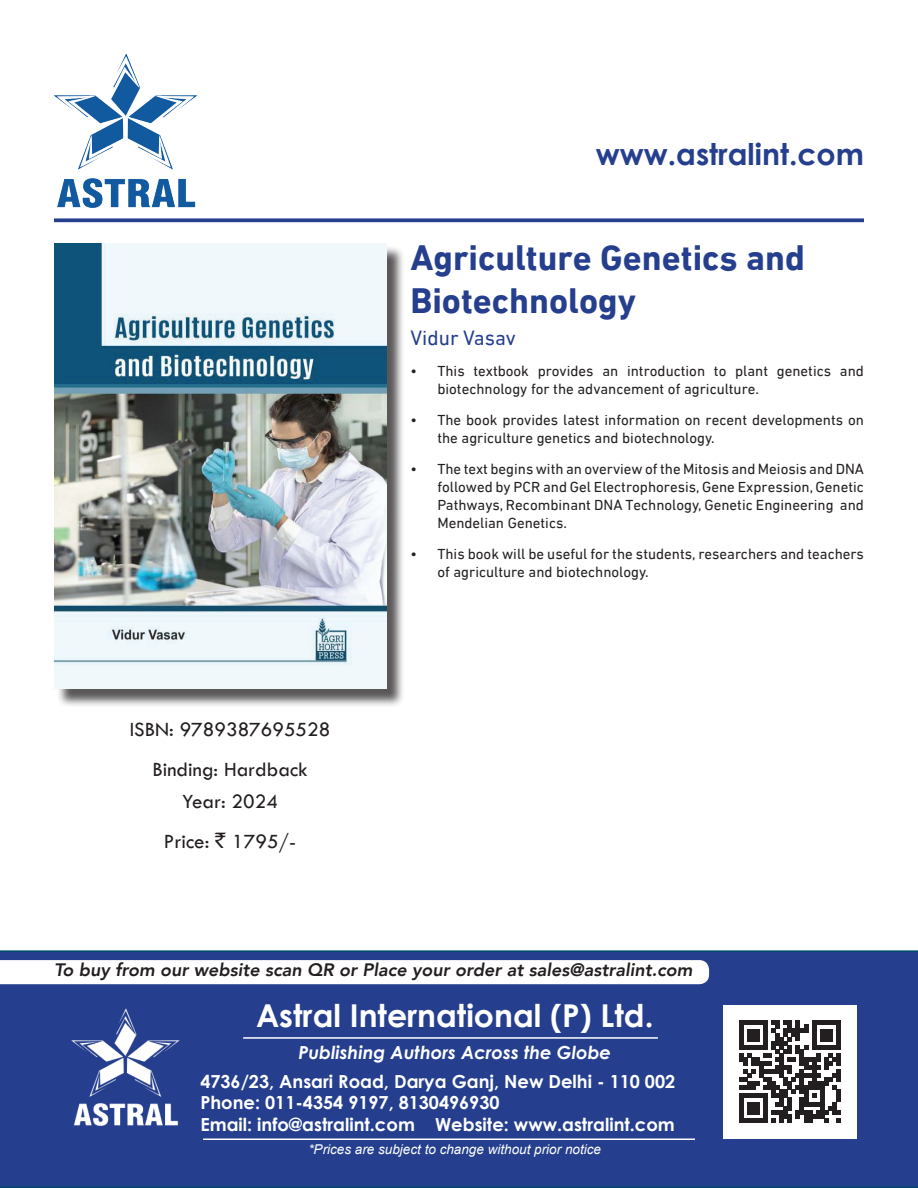
<style>
.page{position:relative;width:918px;height:1188px;background:#fff}
.page>*{position:absolute;margin:0;border:0;box-sizing:border-box;transform-origin:0 0}
.t1{font:700 36px/43.2px "DIN Next LT Arabic";color:#253f8e}
.t2{font:700 31.5px "Century Gothic";color:#fff}
.t3{font:700 30px "Century Gothic";color:#253f8e}
.t4{font:21px/39.9px "Tw Cen";color:#231f20;text-align:center}
.t5{font:21px "DIN Next LT Arabic";color:#253f8e}
.t6{font:700 18px/21.6px "Century Gothic";color:#fff}
.t7{font:italic 800 18px "Avenir LT";color:#231f20}
.t8{font:italic 700 18px "Century Gothic";color:#fff}
.t9{font:15px/18px "DIN Next LT Arabic";color:#231f20}
.t10{font:italic 13.5px "Arial";color:#fff}
.s1{font-family:"Rupee Foradian"}
</style>
<div class="page">
<img style="left:54px;top:54px;width:143px;height:153px">
<svg style="left:54px;top:218px;width:810px;height:4px;background:#3c549a"></svg>
<div style="left:0;top:950px;width:918px;height:238px;background:#253f8e"></div>
<hr style="left:203px;top:1138px;width:492px;height:2px;background:#fff">
<svg style="left:0;top:960px;width:709px;height:24px"></svg>
<img style="left:71px;top:1008px;width:108px;height:118px">
<div style="left:723px;top:1005px;width:134px;height:133px;background:#fff"></div>
<svg style="left:739px;top:1021px;width:102px;height:101px"></svg>
<hr style="left:243px;top:1037px;width:415px;height:2px;background:#fff">
<div style="left:56px;top:245px;width:349px;height:462px;background:#231f20;opacity:.75"></div>
<img style="left:54px;top:243px;width:333px;height:446px">
<h3 class="t3" style="left:596px;top:131px;width:270px">www.astralint.com</h3>
<h3 class="t4" style="left:130px;top:709px;width:202px">ISBN: 9789387695528<br>Binding: Hardback</h3>
<h3 class="t4" style="left:164px;top:781px;width:134px">Year: 2024<br>Price: <span class="s1">`</span> 1795/-</h3>
<h1 class="t1" style="left:410px;top:236px;width:396px">Agriculture Genetics and<br>Biotechnology</h1>
<h3 class="t5" style="left:410px;top:325px;width:107px">Vidur Vasav</h3>
<p class="t9" style="left:437px;top:362px;width:428px;text-indent:-27px">• This textbook provides an introduction to plant genetics and biotechnology for the advancement of agriculture.</p>
<p class="t9" style="left:437px;top:411px;width:428px;text-indent:-27px">• The book provides latest information on recent developments on the agriculture genetics and biotechnology.</p>
<p class="t9" style="left:437px;top:460px;width:428px;text-align:justify;text-indent:-27px">• The text begins with an overview of the Mitosis and Meiosis and DNA followed by PCR and Gel Electrophoresis, Gene Expression, Genetic Pathways, Recombinant DNA Technology, Genetic Engineering and Mendelian Genetics.</p>
<p class="t9" style="left:437px;top:545px;width:428px;text-indent:-27px">• This book will be useful for the students, researchers and teachers of agriculture and biotechnology.</p>
<p class="t7" style="left:54px;top:959px;width:640px">To buy from our website scan QR or Place your order at sales@astralint.com</p>
<h2 class="t2" style="left:256px;top:992px;width:399px">Astral International (P) Ltd.</h2>
<p class="t8" style="left:298px;top:1039px;width:314px">Publishing Authors Across the Globe</p>
<p class="t6" style="left:200px;top:1070px;width:476px">4736/23, Ansari Road, Darya Ganj, New Delhi - 110 002<br>Phone: 011-4354 9197, 8130496930<br>Email: info@astralint.com Website: www.astralint.com</p>
<p class="t10" style="left:308px;top:1140px;width:294px">*Prices are subject to change without prior notice</p>
</div>
